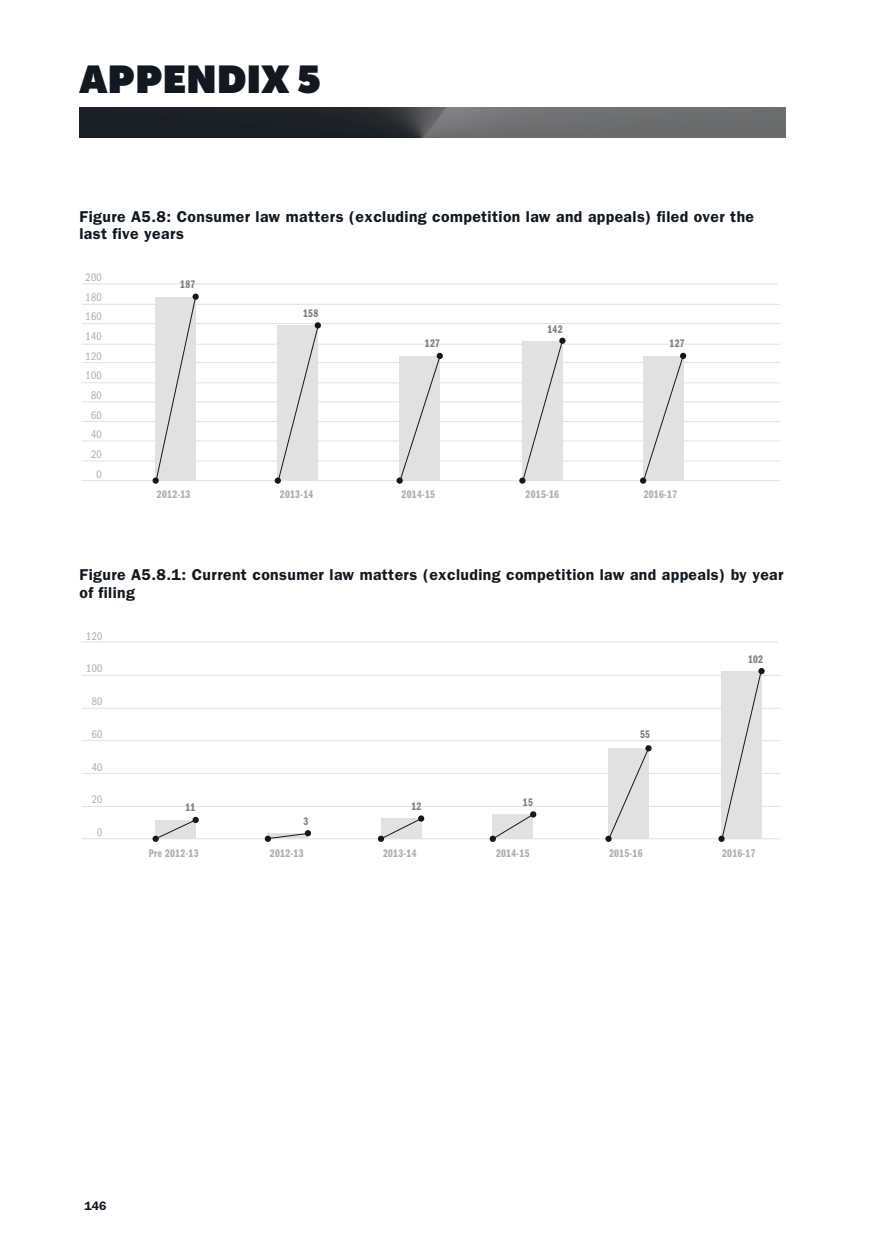
<style>
.page{position:relative;width:874px;height:1241px;background:#fff}
.page>*{position:absolute;margin:0;border:0;box-sizing:border-box;transform-origin:0 0}
.t1{font:900 38.5px "Museo Sans Display";letter-spacing:.025em;color:#111820}
.Sub_heading_2{font:600 15.75px/17.5px "Franklin Gothic LT";letter-spacing:.025em;color:#111820}
.t2{font:600 12.25px "Franklin Gothic LT";color:#111820}
.t3{font:11.38px "Franklin Gothic LT Demi Cmpr";letter-spacing:.025em;color:#acadad}
.t4{font:11.38px/19.6px "Franklin Gothic LT Book Cmpr";letter-spacing:.025em;color:#acadad;scale:1.06 1}
.t5{font:11.38px "Franklin Gothic LT Demi Cmpr";letter-spacing:.025em;color:#7e7f80}
</style>
<div class="page">
<img style="left:79px;top:108px;width:705px;height:29px">
<hr style="left:81px;top:283px;width:696px;height:1px;background:#e1e1e2">
<hr style="left:81px;top:480px;width:698px;height:1px;background:#e1e1e2">
<hr style="left:82px;top:460px;width:698px;height:1px;background:#e1e1e2">
<hr style="left:82px;top:421px;width:698px;height:1px;background:#e1e1e2">
<hr style="left:82px;top:440px;width:698px;height:1px;background:#e1e1e2">
<hr style="left:82px;top:401px;width:698px;height:1px;background:#e1e1e2">
<hr style="left:82px;top:382px;width:698px;height:1px;background:#e1e1e2">
<hr style="left:82px;top:362px;width:698px;height:1px;background:#e1e1e2">
<hr style="left:82px;top:344px;width:698px;height:1px;background:#e1e1e2">
<hr style="left:82px;top:323px;width:698px;height:1px;background:#e1e1e2">
<hr style="left:82px;top:304px;width:698px;height:1px;background:#e1e1e2">
<svg style="left:519px;top:341px;width:44px;height:142px;background:#ddddde"></svg>
<div style="left:559px;top:337px;width:6px;height:7px;background:#111820;border-radius:50%"></div>
<div style="left:642px;top:356px;width:42px;height:125px;background:#e1e1e2"></div>
<svg style="left:639px;top:477px;width:7px;height:6px"></svg>
<svg style="left:679px;top:353px;width:7px;height:6px"></svg>
<div style="left:155px;top:297px;width:41px;height:183px;background:#e1e1e2"></div>
<div style="left:152px;top:477px;width:7px;height:6px;background:#111820;border-radius:50%"></div>
<div style="left:192px;top:293px;width:7px;height:7px;background:#111820;border-radius:50%"></div>
<div style="left:277px;top:325px;width:42px;height:155px;background:#e1e1e2"></div>
<div style="left:274px;top:477px;width:7px;height:6px;background:#111820;border-radius:50%"></div>
<div style="left:314px;top:322px;width:7px;height:6px;background:#111820;border-radius:50%"></div>
<svg style="left:396px;top:353px;width:46px;height:130px"></svg>
<hr style="left:81px;top:641px;width:696px;height:1px;background:#e1e1e2">
<hr style="left:81px;top:838px;width:698px;height:1px;background:#e1e1e2">
<hr style="left:82px;top:806px;width:698px;height:1px;background:#e1e1e2">
<hr style="left:82px;top:773px;width:698px;height:1px;background:#e1e1e2">
<hr style="left:81px;top:740px;width:698px;height:1px;background:#e1e1e2">
<hr style="left:82px;top:675px;width:698px;height:1px;background:#e1e1e2">
<hr style="left:82px;top:708px;width:698px;height:1px;background:#e1e1e2">
<svg style="left:155px;top:820px;width:41px;height:18px"></svg>
<div style="left:152px;top:835px;width:7px;height:6px;background:#111820;border-radius:50%"></div>
<div style="left:192px;top:816px;width:7px;height:7px;background:#111820;border-radius:50%"></div>
<svg style="left:265px;top:833px;width:44px;height:8px"></svg>
<div style="left:304px;top:830px;width:7px;height:6px;background:#111820;border-radius:50%"></div>
<svg style="left:377px;top:835px;width:7px;height:6px"></svg>
<svg style="left:380px;top:815px;width:44px;height:24px"></svg>
<svg style="left:489px;top:811px;width:47px;height:30px"></svg>
<svg style="left:605px;top:745px;width:46px;height:96px"></svg>
<svg style="left:718px;top:668px;width:46px;height:173px"></svg>
<h1 class="t1" style="left:79px;top:57px;width:243px">APPENDIX 5</h1>
<p class="Sub_heading_2" style="left:79px;top:208px;width:675px">Figure A5.8: Consumer law matters (excluding competition law and appeals) filed over the last five years</p>
<p class="t4" style="left:86px;top:268px;width:17px">200</p>
<p class="t4" style="left:86px;top:287px;width:17px">180</p>
<p class="t4" style="left:86px;top:307px;width:17px">160</p>
<p class="t4" style="left:86px;top:326px;width:17px">140</p>
<p class="t4" style="left:86px;top:346px;width:17px">120</p>
<p class="t4" style="left:86px;top:366px;width:17px">100</p>
<p class="t4" style="left:91px;top:385px;width:12px">80</p>
<p class="t4" style="left:91px;top:405px;width:12px">60</p>
<p class="t4" style="left:91px;top:425px;width:12px">40<br>20</p>
<p class="t4" style="left:96px;top:464px;width:6px">0</p>
<p class="t5" style="left:180px;top:278px;width:17px">187</p>
<p class="t5" style="left:303px;top:306px;width:17px">158</p>
<p class="t5" style="left:425px;top:337px;width:17px">127</p>
<p class="t5" style="left:547px;top:322px;width:17px">142</p>
<p class="t5" style="left:669px;top:336px;width:17px">127</p>
<p class="t3" style="left:280px;top:488px;width:35px">2013-14</p>
<p class="t3" style="left:157px;top:488px;width:35px">2012-13</p>
<p class="t3" style="left:525px;top:488px;width:35px">2015-16</p>
<p class="t3" style="left:643px;top:488px;width:35px">2016-17</p>
<p class="t3" style="left:401px;top:488px;width:35px">2014-15</p>
<p class="Sub_heading_2" style="left:79px;top:566px;width:705px">Figure A5.8.1: Current consumer law matters (excluding competition law and appeals) by year of filing</p>
<p class="t4" style="left:86px;top:626px;width:17px">120</p>
<p class="t4" style="left:86px;top:659px;width:17px">100</p>
<p class="t4" style="left:92px;top:691px;width:12px">80</p>
<p class="t4" style="left:92px;top:724px;width:12px">60</p>
<p class="t4" style="left:92px;top:757px;width:12px">40</p>
<p class="t4" style="left:92px;top:789px;width:12px">20</p>
<p class="t4" style="left:97px;top:822px;width:6px">0</p>
<p class="t5" style="left:185px;top:801px;width:11px">11</p>
<p class="t3" style="left:149px;top:846px;width:51px">Pre 2012-13</p>
<p class="t5" style="left:303px;top:814px;width:6px">3</p>
<p class="t3" style="left:270px;top:846px;width:35px">2012-13</p>
<p class="t5" style="left:411px;top:799px;width:11px">12</p>
<p class="t3" style="left:383px;top:846px;width:35px">2013-14</p>
<p class="t5" style="left:522px;top:795px;width:11px">15</p>
<p class="t3" style="left:496px;top:846px;width:35px">2014-15</p>
<p class="t5" style="left:639px;top:728px;width:11px">55</p>
<p class="t3" style="left:608px;top:846px;width:35px">2015-16</p>
<p class="t5" style="left:747px;top:652px;width:17px">102</p>
<p class="t3" style="left:721px;top:846px;width:35px">2016-17</p>
<p class="t2" style="left:84px;top:1198px;width:24px">146</p>
</div>
